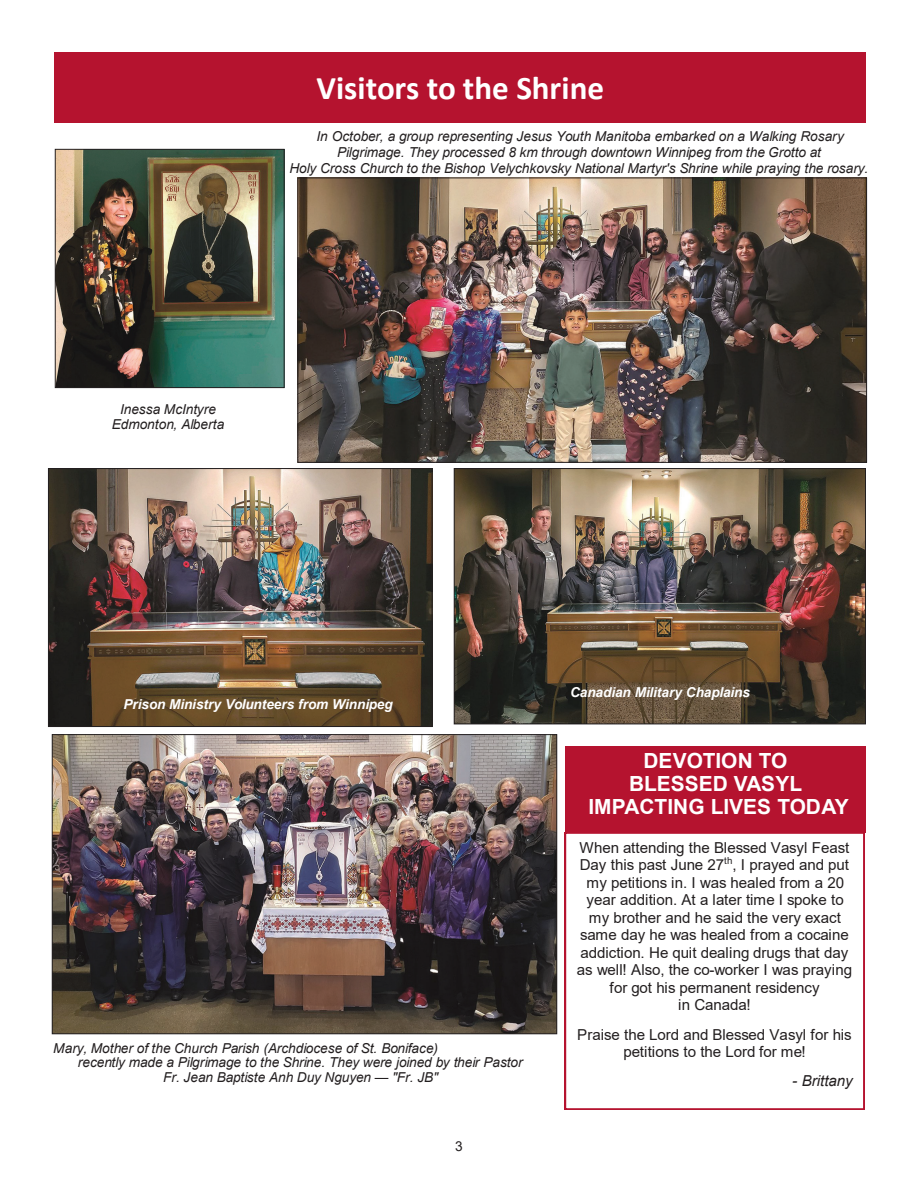
<style>
.page{position:relative;width:918px;height:1188px;background:#fff}
.page>*{position:absolute;margin:0;border:0;box-sizing:border-box;transform-origin:0 0}
.t1{font:700 33.15px "Calibri";color:#fff}
.t2{font:700 20.85px/22.8px "Arial";color:#fff;text-align:center}
.t3{font:15.15px/17.7px "Arial";letter-spacing:-.01em;color:#231f20}
.t4{font:italic 15.15px "Arial";color:#231f20}
.t5{font:italic 13.65px/15.8px "Arial";letter-spacing:-.005em;color:#231f20;text-align:center}
.t6{font:italic 700 13.65px "Arial";letter-spacing:-.005em;color:#fff}
.t7{font:13.65px "Arial";color:#231f20}
.t8{font:9.75px "Arial";color:#231f20}
</style>
<div class="page">
<div style="left:54px;top:52px;width:812px;height:71px;background:#b5132f"></div>
<img style="left:54px;top:736px;width:501px;height:296px">
<div style="left:52px;top:734px;width:505px;height:300px;border:1px solid #231f20"></div>
<img style="left:456px;top:470px;width:408px;height:252px">
<div style="left:454px;top:468px;width:412px;height:256px;border:1px solid #231f20"></div>
<img style="left:300px;top:180px;width:565px;height:281px">
<div style="left:298px;top:178px;width:569px;height:285px;border:1px solid #231f20"></div>
<img style="left:50px;top:470px;width:380px;height:255px">
<div style="left:48px;top:468px;width:384px;height:259px;border:1px solid #231f20"></div>
<div style="left:565px;top:746px;width:301px;height:86px;background:#b5132f"></div>
<svg style="left:565px;top:832px;width:300px;height:278px"></svg>
<img style="left:57px;top:151px;width:225px;height:235px">
<div style="left:55px;top:149px;width:229px;height:239px;border:1px solid #231f20"></div>
<h1 class="t1" style="left:317px;top:65px;width:289px">Visitors to the Shrine</h1>
<p class="t5" style="left:290px;top:129px;width:580px">In October, a group representing Jesus Youth Manitoba embarked on a Walking Rosary<br>Pilgrimage. They processed 8 km through downtown Winnipeg from the Grotto at<br>Holy Cross Church to the Bishop Velychkovsky National Martyr's Shrine while praying the rosary.</p>
<p class="t5" style="left:112px;top:402px;width:114px;line-height:14.4px">Inessa McIntyre<br>Edmonton, Alberta</p>
<p class="t6" style="left:124px;top:695px;width:271px">Prison Ministry Volunteers from Winnipeg</p>
<p class="t5" style="left:53px;top:1040px;width:386px">Mary, Mother of the Church Parish (Archdiocese of St. Boniface)</p>
<p class="t5" style="left:78px;top:1055px;width:446px">recently made a Pilgrimage to the Shrine. They were joined by their Pastor</p>
<p class="t5" style="left:163px;top:1069px;width:276px">Fr. Jean Baptiste Anh Duy Nguyen — "Fr. JB"</p>
<p class="t7" style="left:455px;top:1136px;width:9px">3</p>
<p class="t6" style="left:570px;top:683px;width:182px">Canadian Military Chaplains</p>
<h2 class="t2" style="left:588px;top:750px;width:262px">DEVOTION TO<br>BLESSED VASYL<br>IMPACTING LIVES TODAY</h2>
<p class="t3" style="left:579px;top:838px;width:271px">When attending the Blessed Vasyl Feast<br>Day this past June 27</p>
<p class="t8" style="left:724px;top:853px;width:10px">th</p>
<p class="t3" style="left:733px;top:856px;width:118px">, I prayed and put</p>
<p class="t3" style="left:587px;top:873px;width:259px">my petitions in. I was healed from a 20</p>
<p class="t3" style="left:587px;top:891px;width:259px">year addition. At a later time I spoke to</p>
<p class="t3" style="left:589px;top:908px;width:254px">my brother and he said the very exact</p>
<p class="t3" style="left:580px;top:926px;width:270px">same day he was healed from a cocaine</p>
<p class="t3" style="left:581px;top:943px;width:269px">addiction. He quit dealing drugs that day</p>
<p class="t3" style="left:577px;top:961px;width:277px">as well! Also, the co-worker I was praying</p>
<p class="t3" style="left:609px;top:978px;width:212px">for got his permanent residency</p>
<p class="t3" style="left:678px;top:996px;width:74px">in Canada!</p>
<p class="t3" style="left:577px;top:1026px;width:276px;line-height:17.2px;text-align:center">Praise the Lord and Blessed Vasyl for his petitions to the Lord for me!</p>
<p class="t4" style="left:792px;top:1071px;width:62px">- Brittany</p>
</div>
